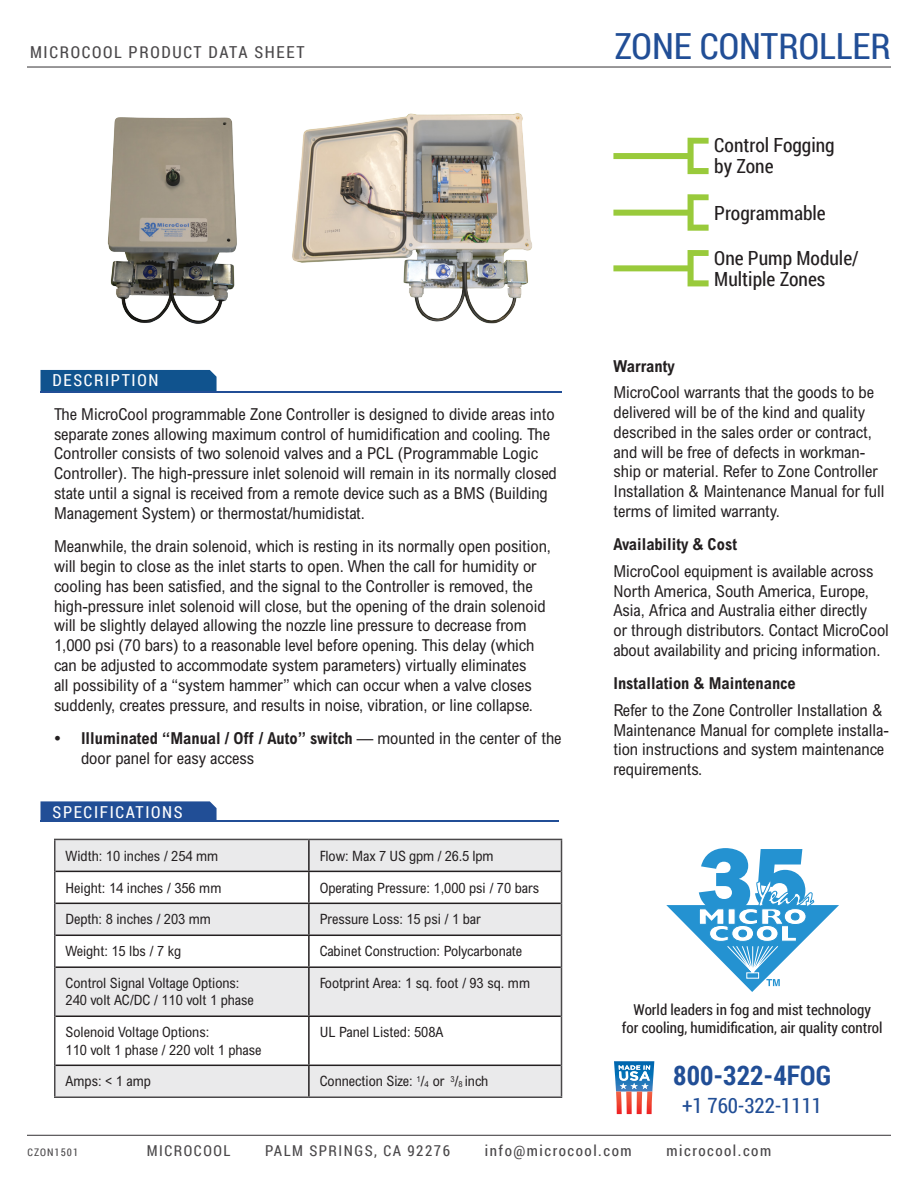
<style>
.page{position:relative;width:918px;height:1188px;background:#fff}
.page>*{position:absolute;margin:0;border:0;box-sizing:border-box;transform-origin:0 0}
.t1{font:36px "Roboto Condensed";color:#214e96}
.t2{font:700 27px "Roboto Condensed";color:#214e96}
.t3{font:21px "Roboto Condensed";color:#214e96}
.Table_Cell_Arial_MT{font:19.5px/21px "Roboto Condensed";color:#231f20}
.t4{font:condensed 16.5px/19.8px "Arial MT Std";color:#231f20}
.t5{font:700 condensed 16.5px "Arial MT Std";color:#231f20}
.t6{font:16.5px "Roboto Condensed";letter-spacing:.1em;color:#fff}
.t7{font:16.5px "Roboto Condensed";letter-spacing:.1em;color:#4a484a}
.t8{font:15px "Roboto Condensed";color:#231f20}
.t9{font:15px "Roboto Condensed";letter-spacing:.1em;color:#4a484a}
.Table_Cell_Arial_MT-2{font:condensed 14.25px/17.1px "Arial MT Std";color:#231f20}
.t10{font:10.5px "Roboto Condensed";letter-spacing:.1em;color:#4a484a}
.s1{font-weight:700}
.s2{font-size:8.25px}
</style>
<div class="page">
<hr style="left:27px;top:1135px;width:864px;height:1px;background:#4a484a">
<svg style="left:666px;top:848px;width:173px;height:144px"></svg>
<svg style="left:614px;top:1061px;width:40px;height:53px"></svg>
<svg style="left:56px;top:840px;width:505px;height:256px;fill:#eaeaeb"></svg>
<hr style="left:54px;top:839px;width:255px;height:1px;background:#4a484a">
<hr style="left:54px;top:840px;width:2px;height:31px;background:#4a484a">
<hr style="left:309px;top:839px;width:253px;height:1px;background:#4a484a">
<hr style="left:561px;top:840px;width:1px;height:31px;background:#4a484a">
<hr style="left:54px;top:871px;width:2px;height:32px;background:#4a484a">
<hr style="left:561px;top:871px;width:1px;height:32px;background:#4a484a">
<hr style="left:54px;top:903px;width:2px;height:32px;background:#4a484a">
<hr style="left:561px;top:903px;width:1px;height:32px;background:#4a484a">
<hr style="left:54px;top:935px;width:2px;height:32px;background:#4a484a">
<hr style="left:561px;top:935px;width:1px;height:32px;background:#4a484a">
<hr style="left:54px;top:967px;width:2px;height:49px;background:#4a484a">
<hr style="left:561px;top:967px;width:1px;height:49px;background:#4a484a">
<hr style="left:54px;top:1016px;width:2px;height:49px;background:#4a484a">
<hr style="left:561px;top:1016px;width:1px;height:49px;background:#4a484a">
<hr style="left:54px;top:1065px;width:2px;height:31px;background:#4a484a">
<hr style="left:561px;top:1065px;width:1px;height:31px;background:#4a484a">
<hr style="left:54px;top:1096px;width:255px;height:2px;background:#4a484a">
<hr style="left:309px;top:1096px;width:253px;height:2px;background:#4a484a">
<hr style="left:308px;top:840px;width:2px;height:31px;background:#231f20">
<hr style="left:56px;top:871px;width:253px;height:1px;background:#231f20">
<hr style="left:309px;top:871px;width:252px;height:1px;background:#231f20">
<hr style="left:308px;top:872px;width:2px;height:31px;background:#231f20">
<hr style="left:56px;top:903px;width:253px;height:1px;background:#231f20">
<hr style="left:309px;top:903px;width:252px;height:1px;background:#231f20">
<hr style="left:308px;top:904px;width:2px;height:31px;background:#231f20">
<hr style="left:56px;top:935px;width:253px;height:1px;background:#231f20">
<hr style="left:309px;top:935px;width:252px;height:1px;background:#231f20">
<hr style="left:308px;top:936px;width:2px;height:30px;background:#231f20">
<hr style="left:56px;top:966px;width:253px;height:2px;background:#231f20">
<hr style="left:309px;top:966px;width:252px;height:2px;background:#231f20">
<hr style="left:308px;top:968px;width:2px;height:48px;background:#231f20">
<hr style="left:56px;top:1016px;width:253px;height:1px;background:#231f20">
<hr style="left:309px;top:1016px;width:252px;height:1px;background:#231f20">
<hr style="left:308px;top:1017px;width:2px;height:48px;background:#231f20">
<hr style="left:56px;top:1065px;width:253px;height:1px;background:#231f20">
<hr style="left:309px;top:1065px;width:252px;height:1px;background:#231f20">
<hr style="left:308px;top:1066px;width:2px;height:30px;background:#231f20">
<div style="left:40px;top:801px;width:177px;height:19px;background:#214e96"></div>
<hr style="left:40px;top:820px;width:519px;height:2px;background:#214e96">
<div style="left:40px;top:370px;width:177px;height:22px;background:#10538e"></div>
<hr style="left:40px;top:392px;width:522px;height:1px;background:#214e96">
<div style="left:613px;top:265px;width:76px;height:6px;background:#99ca3b"></div>
<svg style="left:688px;top:250px;width:21px;height:36px"></svg>
<div style="left:613px;top:210px;width:76px;height:6px;background:#99ca3b"></div>
<svg style="left:688px;top:194px;width:21px;height:37px"></svg>
<div style="left:613px;top:153px;width:76px;height:6px;background:#99ca3b"></div>
<svg style="left:688px;top:138px;width:21px;height:36px"></svg>
<hr style="left:27px;top:66px;width:864px;height:2px;background:#4a484a">
<img style="left:107px;top:117px;width:130px;height:207px">
<img style="left:292px;top:113px;width:240px;height:211px">
<p class="t7" style="left:30px;top:40px;width:276px">MICROCOOL PRODUCT DATA SHEET</p>
<p class="t6" style="left:53px;top:369px;width:107px">DESCRIPTION</p>
<p class="t4" style="left:54px;top:404px;width:504px">The MicroCool programmable Zone Controller is designed to divide areas into separate zones allowing maximum control of humidification and cooling. The Controller consists of two solenoid valves and a PCL (Programmable Logic Controller). The high-pressure inlet solenoid will remain in its normally closed state until a signal is received from a remote device such as a BMS (Building Management System) or thermostat/humidistat.</p>
<p class="t4" style="left:54px;top:536px;width:499px">Meanwhile, the drain solenoid, which is resting in its normally open position, will begin to close as the inlet starts to open. When the call for humidity or cooling has been satisfied, and the signal to the Controller is removed, the high-pressure inlet solenoid will close, but the opening of the drain solenoid will be slightly delayed allowing the nozzle line pressure to decrease from 1,000 psi (70 bars) to a reasonable level before opening. This delay (which can be adjusted to accommodate system parameters) virtually eliminates<br>all possibility of a “system hammer” which can occur when a valve closes suddenly, creates pressure, and results in noise, vibration, or line collapse.</p>
<p class="t4" style="left:81px;top:728px;width:482px;text-indent:-27px"><span class="s1">• Illuminated “Manual / Off / Auto” switch</span> — mounted in the center of the door panel for easy access</p>
<p class="t6" style="left:53px;top:800px;width:132px">SPECIFICATIONS</p>
<p class="Table_Cell_Arial_MT-2" style="left:66px;top:847px;width:154px">Width: 10 inches / 254 mm</p>
<p class="Table_Cell_Arial_MT-2" style="left:320px;top:847px;width:175px">Flow: Max 7 US gpm / 26.5 lpm</p>
<p class="Table_Cell_Arial_MT-2" style="left:66px;top:879px;width:157px">Height: 14 inches / 356 mm</p>
<p class="Table_Cell_Arial_MT-2" style="left:320px;top:879px;width:221px">Operating Pressure: 1,000 psi / 70 bars</p>
<p class="Table_Cell_Arial_MT-2" style="left:66px;top:911px;width:147px">Depth: 8 inches / 203 mm</p>
<p class="Table_Cell_Arial_MT-2" style="left:320px;top:911px;width:163px">Pressure Loss: 15 psi / 1 bar</p>
<p class="Table_Cell_Arial_MT-2" style="left:66px;top:943px;width:117px">Weight: 15 lbs / 7 kg</p>
<p class="Table_Cell_Arial_MT-2" style="left:320px;top:943px;width:204px">Cabinet Construction: Polycarbonate</p>
<p class="Table_Cell_Arial_MT-2" style="left:66px;top:975px;width:190px">Control Signal Voltage Options:<br>240 volt AC/DC / 110 volt 1 phase</p>
<p class="Table_Cell_Arial_MT-2" style="left:320px;top:975px;width:212px">Footprint Area: 1 sq. foot / 93 sq. mm</p>
<p class="Table_Cell_Arial_MT-2" style="left:66px;top:1024px;width:198px">Solenoid Voltage Options:<br>110 volt 1 phase / 220 volt 1 phase</p>
<p class="Table_Cell_Arial_MT-2" style="left:320px;top:1024px;width:125px">UL Panel Listed: 508A</p>
<p class="Table_Cell_Arial_MT-2" style="left:66px;top:1073px;width:87px">Amps: &lt; 1 amp</p>
<p class="Table_Cell_Arial_MT-2" style="left:320px;top:1073px;width:170px">Connection Size: <sup>1</sup>/<span class="s2">4</span> or <sup>3</sup>/<span class="s2">8</span> inch</p>
<p class="t1" style="left:614px;top:21px;width:278px">ZONE CONTROLLER</p>
<p class="Table_Cell_Arial_MT" style="left:714px;top:134px;width:122px">Control Fogging by Zone</p>
<p class="Table_Cell_Arial_MT" style="left:714px;top:202px;width:113px">Programmable</p>
<p class="Table_Cell_Arial_MT" style="left:714px;top:247px;width:146px">One Pump Module/<br>Multiple Zones</p>
<p class="t5" style="left:613px;top:356px;width:63px">Warranty</p>
<p class="t4" style="left:613px;top:382px;width:273px">MicroCool warrants that the goods to be delivered will be of the kind and quality described in the sales order or contract, and will be free of defects in workman&shy;ship or material. Refer to Zone Controller Installation &amp; Maintenance Manual for full terms of limited warranty.</p>
<p class="t5" style="left:613px;top:535px;width:125px">Availability &amp; Cost</p>
<p class="t4" style="left:613px;top:561px;width:277px">MicroCool equipment is available across North America, South America, Europe, Asia, Africa and Australia either directly<br>or through distributors. Contact MicroCool about availability and pricing information.</p>
<p class="t5" style="left:613px;top:674px;width:184px">Installation &amp; Maintenance</p>
<p class="t4" style="left:613px;top:700px;width:277px">Refer to the Zone Controller Installation &amp; Maintenance Manual for complete installa&shy;tion instructions and system maintenance requirements.</p>
<p class="t8" style="left:634px;top:999px;width:239px">World leaders in fog and mist technology</p>
<p class="t8" style="left:622px;top:1017px;width:262px">for cooling, humidification, air quality control</p>
<p class="t2" style="left:673px;top:1056px;width:159px">800-322-4FOG</p>
<p class="t3" style="left:682px;top:1091px;width:142px">+1 760-322-1111</p>
<p class="t10" style="left:27px;top:1145px;width:52px">CZON1501</p>
<p class="t9" style="left:147px;top:1140px;width:85px">MICROCOOL</p>
<p class="t9" style="left:265px;top:1140px;width:186px">PALM SPRINGS, CA 92276</p>
<p class="t9" style="left:485px;top:1140px;width:148px">info@microcool.com</p>
<p class="t9" style="left:667px;top:1140px;width:106px">microcool.com</p>
</div>
